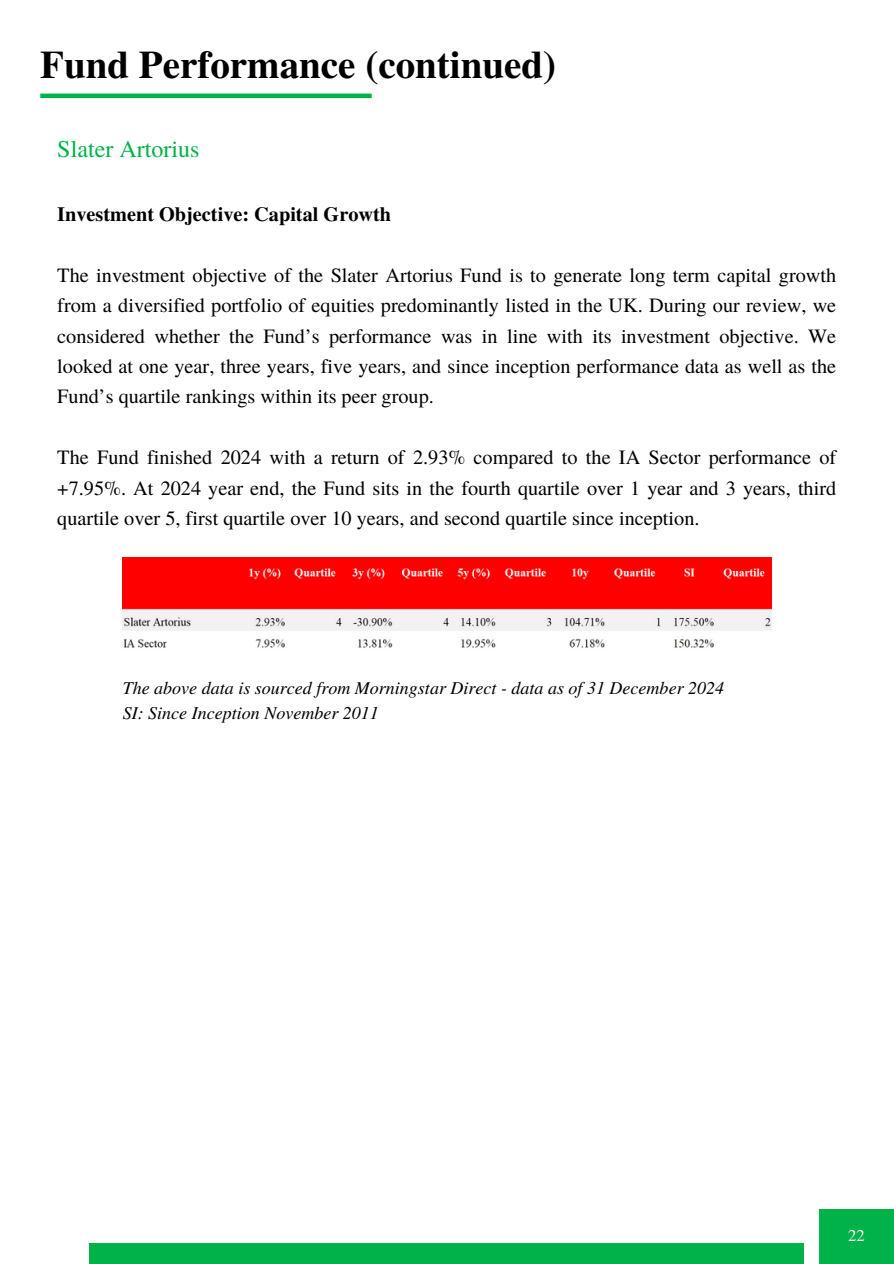
<style>
.page{position:relative;width:894px;height:1264px;background:#fff}
.page>*{position:absolute;margin:0;border:0;box-sizing:border-box;transform-origin:0 0}
.t1{font:700 39px "Te X Gyre Termes";color:#000}
.t2{font:24px "Te X Gyre Termes";color:#00b248}
.t3{font:20.25px/30.3px "Te X Gyre Termes";color:#000;text-align:justify}
.t4{font:700 20.25px "Te X Gyre Termes";color:#000}
.t5{font:italic 18px "Te X Gyre Termes";color:#000}
.t6{font:16.5px "Te X Gyre Termes";color:#fff}
</style>
<div class="page">
<div style="left:89px;top:1243px;width:715px;height:20px;background:#00b248"></div>
<div style="left:819px;top:1209px;width:74px;height:54px;background:#00b248"></div>
<hr style="left:40px;top:94px;width:331px;height:4px;background:#00b248">
<img style="left:123px;top:557px;width:648px;height:91px">
<h4 class="t1" style="left:40px;top:34px;width:517px">Fund Performance (continued)</h4>
<p class="t2" style="left:57px;top:132px;width:143px">Slater Artorius</p>
<h2 class="t4" style="left:57px;top:198px;width:335px">Investment Objective: Capital Growth</h2>
<h3 class="t3" style="left:57px;top:259px;width:780px">The investment objective of the Slater Artorius Fund is to generate long term capital growth from a diversified portfolio of equities predominantly listed in the UK. During our review, we considered whether the Fund’s performance was in line with its investment objective. We looked at one year, three years, five years, and since inception performance data as well as the Fund’s quartile rankings within its peer group.</h3>
<h4 class="t3" style="left:57px;top:441px;width:780px">The Fund finished 2024 with a return of 2.93% compared to the IA Sector performance of +7.95%. At 2024 year end, the Fund sits in the fourth quartile over 1 year and 3 years, third quartile over 5, first quartile over 10 years, and second quartile since inception.</h4>
<p class="t5" style="left:123px;top:674px;width:602px">The above data is sourced from Morningstar Direct - data as of 31 December 2024</p>
<p class="t5" style="left:123px;top:699px;width:257px">SI: Since Inception November 2011</p>
<h1 class="t6" style="left:847px;top:1223px;width:18px">22</h1>
</div>
